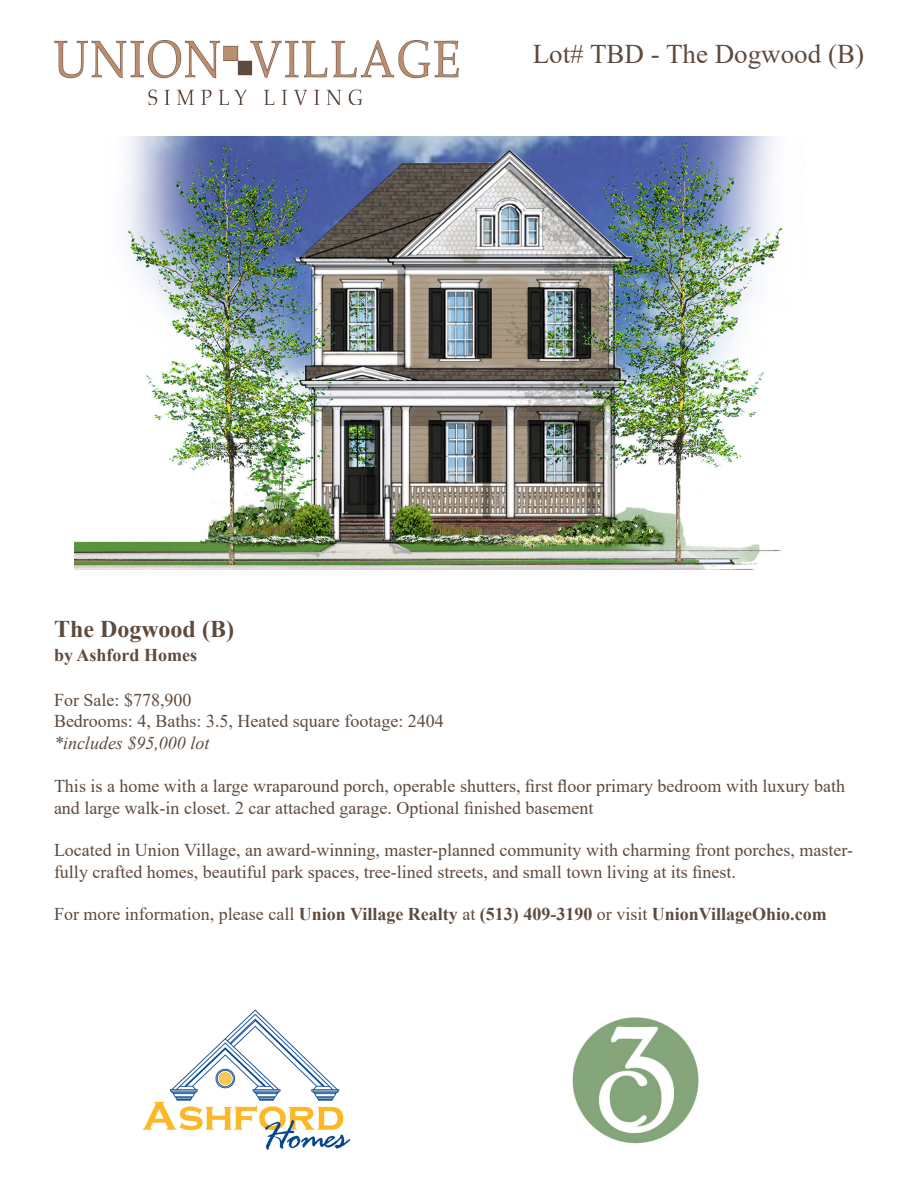
<style>
.page{position:relative;width:918px;height:1188px;background:#fff}
.page>*{position:absolute;margin:0;border:0;box-sizing:border-box;transform-origin:0 0}
.t1{font:27px "Times New Roman";color:#5e4a3e}
.t2{font:700 24px "Times New Roman";color:#5e4a3e}
.t3{font:18px/21.6px "Times New Roman";color:#5e4a3e}
.t4{font:700 18px "Times New Roman";color:#5e4a3e}
.t5{font:italic 18px "Times New Roman";color:#5e4a3e}
.s1{font-weight:400}
</style>
<div class="page">
<img style="left:74px;top:136px;width:709px;height:433px">
<img style="left:55px;top:40px;width:403px;height:65px">
<img style="left:142px;top:1009px;width:209px;height:141px">
<img style="left:572px;top:1017px;width:127px;height:127px">
<p class="t1" style="left:533px;top:35px;width:333px">Lot# TBD - The Dogwood (B)</p>
<p class="t2" style="left:54px;top:612px;width:181px">The Dogwood (B)</p>
<p class="t4" style="left:54px;top:642px;width:145px">by Ashford Homes</p>
<p class="t3" style="left:54px;top:688px;width:139px">For Sale: $778,900</p>
<p class="t3" style="left:54px;top:710px;width:391px">Bedrooms: 4, Baths: 3.5, Heated square footage: 2404</p>
<p class="t5" style="left:54px;top:730px;width:157px">*includes $95,000 lot</p>
<p class="t3" style="left:54px;top:775px;width:793px">This is a home with a large wraparound porch, operable shutters, first floor primary bedroom with luxury bath and large walk-in closet. 2 car attached garage. Optional finished basement</p>
<p class="t3" style="left:54px;top:839px;width:801px">Located in Union Village, an award-winning, master-planned community with charming front porches, master&shy;fully crafted homes, beautiful park spaces, tree-lined streets, and small town living at its finest.</p>
<p class="t4" style="left:54px;top:901px;width:774px"><span class="s1">For more information, please call</span> Union Village Realty <span class="s1">at</span> (513) 409-3190 <span class="s1">or visit</span> UnionVillageOhio.com</p>
</div>
